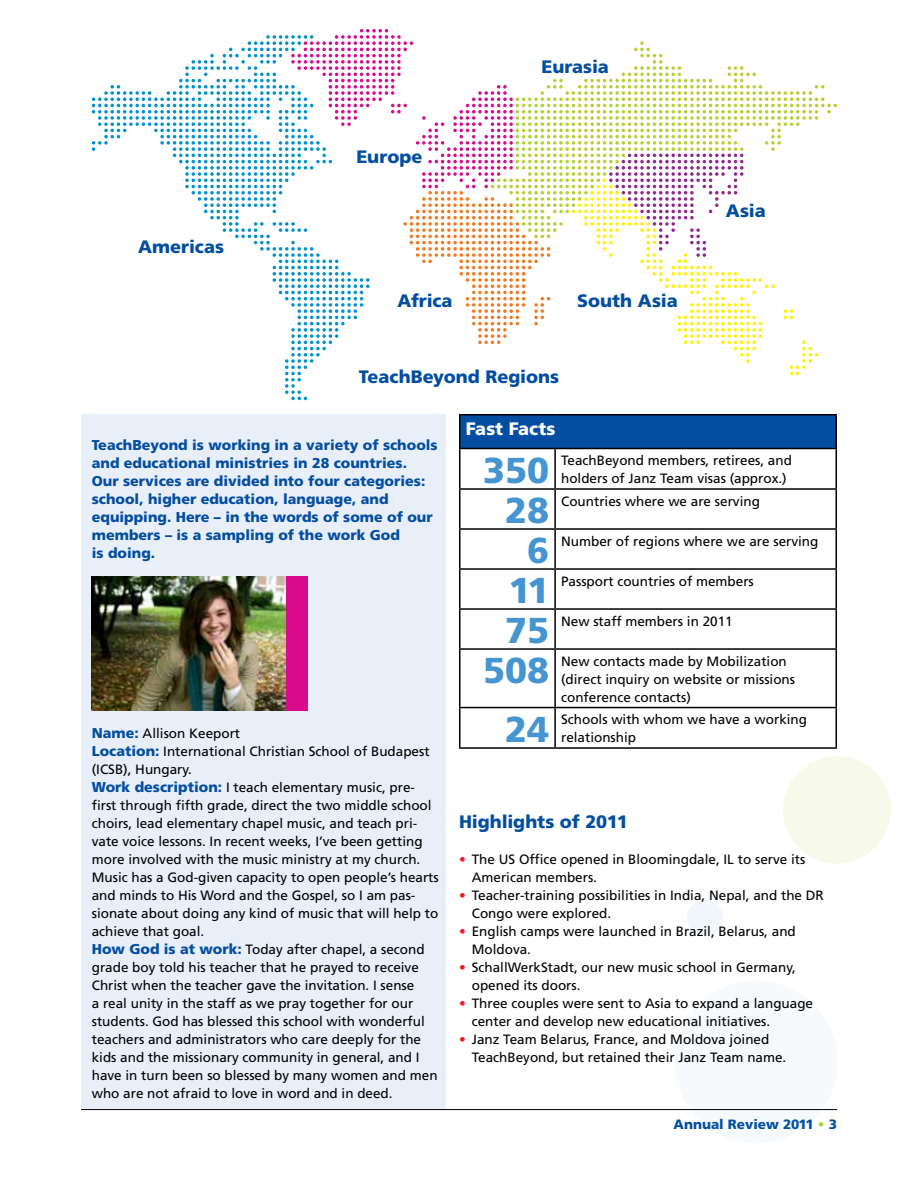
<style>
.page{position:relative;width:918px;height:1188px;background:#fff}
.page>*{position:absolute;margin:0;border:0;box-sizing:border-box;transform-origin:0 0}
.t1{font:900 36px "Frutiger";color:#4495d1}
.t2{font:900 18px "Frutiger";letter-spacing:-.005em;color:#034ea2}
.t3{font:900 18px "Frutiger";letter-spacing:-.005em;color:#fff}
.t4{font:900 14.25px/18px "Frutiger";color:#034ea2}
.t5{font:13.5px/18px "Frutiger";color:#000}
.t6{font:900 13.5px "Frutiger";color:#034ea2}
.s1{font-weight:900;font-size:14.25px;color:#034ea2}
.s2{color:#ed1d24}
.s3{color:#b3d235}
</style>
<div class="page">
<div style="left:676px;top:981px;width:161px;height:162px;background:#f6fafc;border-radius:50%"></div>
<div style="left:788px;top:761px;width:98px;height:98px;background:#f7faeb;border-radius:50%"></div>
<div style="left:783px;top:756px;width:108px;height:108px;border:10px solid #b3d235;border-radius:50%"></div>
<div style="left:688px;top:901px;width:35px;height:35px;background:#f0f6fb;border-radius:50%"></div>
<div style="left:687px;top:900px;width:36px;height:36px;border:1px solid #4495d1;border-radius:50%"></div>
<div style="left:81px;top:414px;width:365px;height:696px;background:#e9eff8"></div>
<div style="left:92px;top:576px;width:216px;height:135px;background:#d70b8c"></div>
<img style="left:92px;top:576px;width:194px;height:135px">
<svg style="left:92px;top:29px;width:745px;height:371px"></svg>
<div style="left:460px;top:415px;width:376px;height:33px;background:#034ea2"></div>
<hr style="left:459px;top:414px;width:96px;height:2px;background:#000">
<hr style="left:459px;top:416px;width:1px;height:32px;background:#000">
<hr style="left:555px;top:414px;width:282px;height:2px;background:#000">
<hr style="left:836px;top:416px;width:1px;height:32px;background:#000">
<hr style="left:459px;top:448px;width:96px;height:1px;background:#000">
<hr style="left:459px;top:449px;width:1px;height:39px;background:#000">
<hr style="left:555px;top:448px;width:282px;height:1px;background:#000">
<hr style="left:554px;top:449px;width:2px;height:39px;background:#000">
<hr style="left:836px;top:449px;width:1px;height:39px;background:#000">
<hr style="left:459px;top:488px;width:96px;height:2px;background:#000">
<hr style="left:459px;top:490px;width:1px;height:38px;background:#000">
<hr style="left:555px;top:488px;width:282px;height:2px;background:#000">
<hr style="left:554px;top:490px;width:2px;height:38px;background:#000">
<hr style="left:836px;top:490px;width:1px;height:38px;background:#000">
<hr style="left:459px;top:528px;width:96px;height:2px;background:#000">
<hr style="left:459px;top:530px;width:1px;height:38px;background:#000">
<hr style="left:555px;top:528px;width:282px;height:2px;background:#000">
<hr style="left:554px;top:530px;width:2px;height:38px;background:#000">
<hr style="left:836px;top:530px;width:1px;height:38px;background:#000">
<hr style="left:459px;top:568px;width:96px;height:2px;background:#000">
<hr style="left:459px;top:570px;width:1px;height:38px;background:#000">
<hr style="left:555px;top:568px;width:282px;height:2px;background:#000">
<hr style="left:554px;top:570px;width:2px;height:38px;background:#000">
<hr style="left:836px;top:570px;width:1px;height:38px;background:#000">
<hr style="left:459px;top:608px;width:96px;height:2px;background:#000">
<hr style="left:459px;top:610px;width:1px;height:38px;background:#000">
<hr style="left:555px;top:608px;width:282px;height:2px;background:#000">
<hr style="left:554px;top:610px;width:2px;height:38px;background:#000">
<hr style="left:836px;top:610px;width:1px;height:38px;background:#000">
<hr style="left:459px;top:648px;width:96px;height:2px;background:#000">
<hr style="left:459px;top:650px;width:1px;height:57px;background:#000">
<hr style="left:555px;top:648px;width:282px;height:2px;background:#000">
<hr style="left:554px;top:650px;width:2px;height:57px;background:#000">
<hr style="left:836px;top:650px;width:1px;height:57px;background:#000">
<hr style="left:459px;top:707px;width:96px;height:1px;background:#000">
<hr style="left:459px;top:708px;width:1px;height:39px;background:#000">
<hr style="left:555px;top:707px;width:282px;height:1px;background:#000">
<hr style="left:554px;top:708px;width:2px;height:39px;background:#000">
<hr style="left:836px;top:708px;width:1px;height:39px;background:#000">
<hr style="left:459px;top:747px;width:96px;height:2px;background:#000">
<hr style="left:555px;top:747px;width:282px;height:2px;background:#000">
<hr style="left:81px;top:1109px;width:756px;height:1px;background:#000">
<h2 class="t2" style="left:138px;top:235px;width:87px">Americas</h2>
<h2 class="t2" style="left:356px;top:145px;width:68px">Europe</h2>
<h2 class="t2" style="left:397px;top:289px;width:57px">Africa</h2>
<h2 class="t2" style="left:542px;top:55px;width:69px">Eurasia</h2>
<h2 class="t2" style="left:577px;top:289px;width:102px">South Asia</h2>
<h2 class="t2" style="left:359px;top:366px;width:202px">TeachBeyond Regions</h2>
<h2 class="t2" style="left:726px;top:199px;width:41px">Asia</h2>
<p class="t4" style="left:92px;top:436px;width:347px">TeachBeyond is working in a variety of schools and educational ministries in 28 countries.<br>Our services are divided into four categories: school, higher education, language, and equipping. Here – in the words of some of our members – is a sampling of the work God<br>is doing.</p>
<p class="t5" style="left:92px;top:724px;width:348px"><span class="s1">Name:</span> Allison Keeport<br><span class="s1">Location:</span> International Christian School of Budapest (ICSB), Hungary.<br><span class="s1">Work description:</span> I teach elementary music, pre&shy;first through fifth grade, direct the two middle school choirs, lead elementary chapel music, and teach pri&shy;vate voice lessons. In recent weeks, I’ve been getting more involved with the music ministry at my church.<br>Music has a God-given capacity to open people’s hearts and minds to His Word and the Gospel, so I am pas&shy;sionate about doing any kind of music that will help to achieve that goal.<br><span class="s1">How God is at work:</span> Today after chapel, a second grade boy told his teacher that he prayed to receive Christ when the teacher gave the invitation. I sense<br>a real unity in the staff as we pray together for our students. God has blessed this school with wonderful teachers and administrators who care deeply for the kids and the missionary community in general, and I have in turn been so blessed by many women and men who are not afraid to love in word and in deed.</p>
<h2 class="t3" style="left:466px;top:418px;width:91px">Fast Facts</h2>
<h1 class="t1" style="left:483px;top:448px;width:68px">350</h1>
<p class="t5" style="left:561px;top:451px;width:232px">TeachBeyond members, retirees, and holders of Janz Team visas (approx.)</p>
<h1 class="t1" style="left:505px;top:489px;width:46px">28</h1>
<p class="t5" style="left:561px;top:492px;width:200px">Countries where we are serving</p>
<h1 class="t1" style="left:527px;top:529px;width:24px">6</h1>
<p class="t5" style="left:561px;top:532px;width:259px">Number of regions where we are serving</p>
<h1 class="t1" style="left:509px;top:569px;width:42px">11</h1>
<p class="t5" style="left:561px;top:572px;width:194px">Passport countries of members</p>
<h1 class="t1" style="left:505px;top:609px;width:46px">75</h1>
<p class="t5" style="left:561px;top:612px;width:173px">New staff members in 2011</p>
<h1 class="t1" style="left:483px;top:649px;width:68px">508</h1>
<p class="t5" style="left:561px;top:652px;width:236px">New contacts made by Mobilization (direct inquiry on website or missions conference contacts)</p>
<h1 class="t1" style="left:505px;top:707px;width:46px">24</h1>
<p class="t5" style="left:561px;top:710px;width:248px">Schools with whom we have a working relationship</p>
<h2 class="t2" style="left:459px;top:811px;width:170px">Highlights of 2011</h2>
<p class="t5" style="left:472px;top:850px;width:335px;text-indent:-13px"><span class="s2">•</span> The US Office opened in Bloomingdale, IL to serve its<br>American members.</p>
<p class="t5" style="left:472px;top:886px;width:354px;text-indent:-13px"><span class="s2">•</span> Teacher-training possibilities in India, Nepal, and the DR<br>Congo were explored.</p>
<p class="t5" style="left:472px;top:922px;width:326px;text-indent:-13px"><span class="s2">•</span> English camps were launched in Brazil, Belarus, and<br>Moldova.</p>
<p class="t5" style="left:472px;top:958px;width:326px;text-indent:-13px"><span class="s2">•</span> SchallWerkStadt, our new music school in Germany, opened its doors.</p>
<p class="t5" style="left:472px;top:994px;width:343px;text-indent:-13px"><span class="s2">•</span> Three couples were sent to Asia to expand a language center and develop new educational initiatives.</p>
<p class="t5" style="left:472px;top:1030px;width:316px;text-indent:-13px"><span class="s2">•</span> Janz Team Belarus, France, and Moldova joined<br>TeachBeyond, but retained their Janz Team name.</p>
<p class="t6" style="left:674px;top:1117px;width:165px">Annual Review 2011 <span class="s3">•</span> 3</p>
</div>
